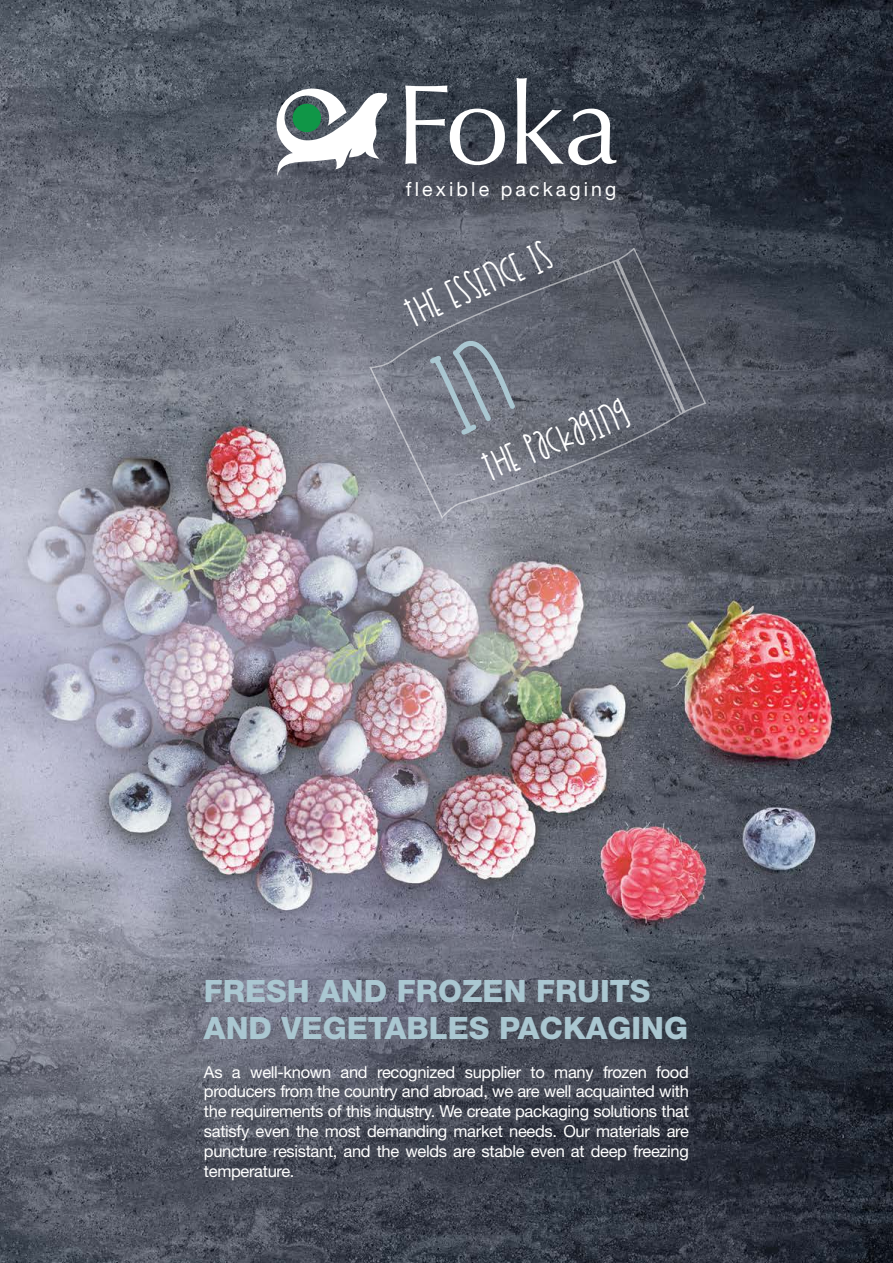
<style>
.page{position:relative;width:893px;height:1263px;background:#fff}
.page>*{position:absolute;margin:0;border:0;box-sizing:border-box;transform-origin:0 0}
.t1{font:34.95px "Peach Cream Creamsicles";color:#fff}
.t2{font:800 30.75px/37px "Helvetica Neue LT Pro";color:#aac7d1}
.t3{font:19.5px "Helvetica Neue LT Roman";letter-spacing:.16em;color:#fff}
.t4{font:16.5px/19.8px "Helvetica Neue LT Roman";letter-spacing:-.02em;color:#fff;text-align:justify}
</style>
<div class="page">
<img style="left:0;top:0;width:893px;height:1263px">
<svg style="left:368px;top:248px;width:339px;height:272px;background:#6d717c"></svg>
<svg style="left:611px;top:256px;width:77px;height:161px;background:#5b5f69"></svg>
<svg style="left:405px;top:78px;width:211px;height:87px"></svg>
<svg style="left:276px;top:88px;width:112px;height:89px"></svg>
<svg style="left:429px;top:330px;width:87px;height:106px;background:#6f737f"></svg>
<p class="t3" style="left:406px;top:177px;width:212px">flexible packaging</p>
<h1 class="t1" style="left:401px;top:298px;width:156px;rotate:-23deg">the essence is</h1>
<h1 class="t1" style="left:478px;top:451px;width:155px;rotate:-21deg">the packaging</h1>
<h2 class="t2" style="left:204px;top:973px;width:486px">FRESH AND FROZEN FRUITS<br>AND VEGETABLES PACKAGING</h2>
<p class="t4" style="left:204px;top:1061px;width:486px">As a well-known and recognized supplier to many frozen food producers from the country and abroad, we are well acquainted with the requirements of this industry. We create packaging solutions that satisfy even the most demanding market needs. Our materials are puncture resistant, and the welds are stable even at deep freezing temperature.</p>
</div>
